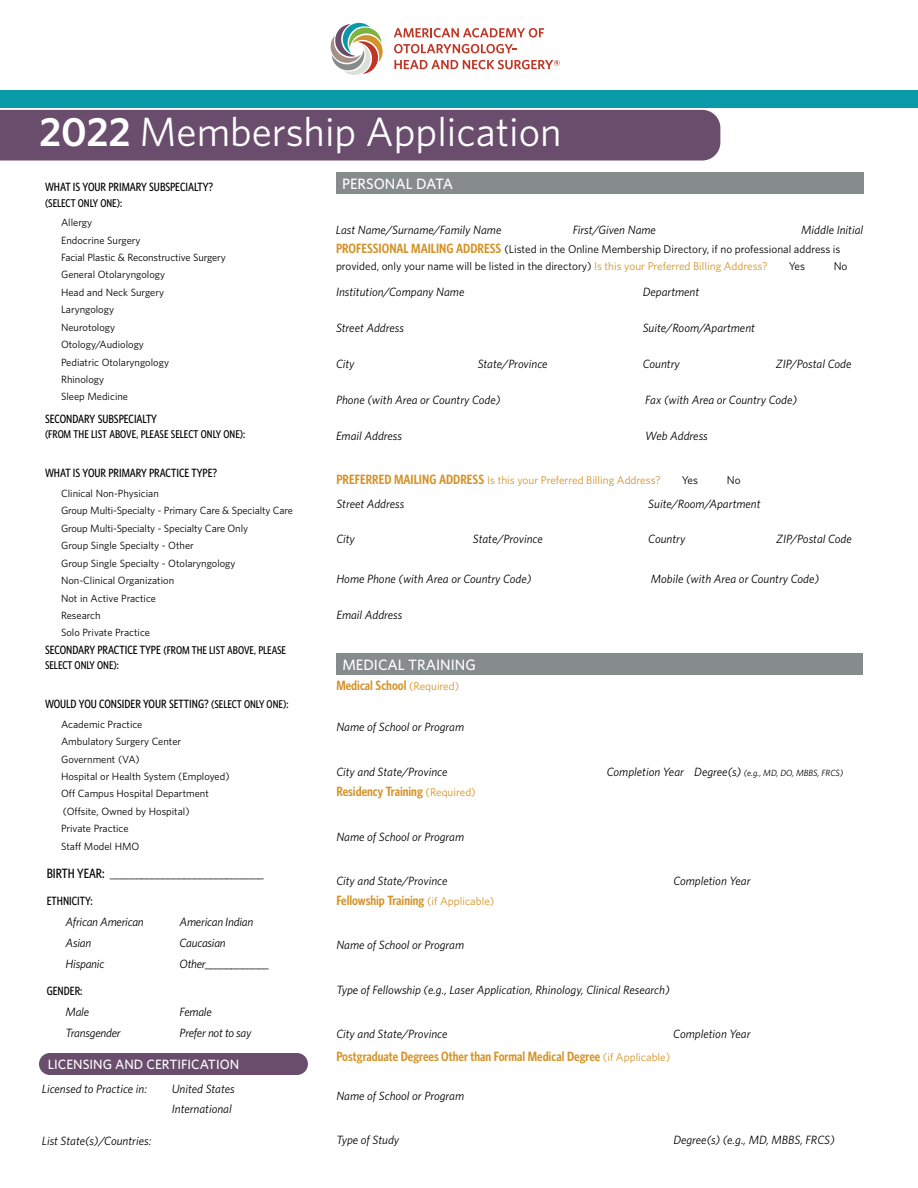
<style>
.page{position:relative;width:918px;height:1188px;background:#fff}
.page>*{position:absolute;margin:0;border:0;box-sizing:border-box;transform-origin:0 0}
.t1{font:40.95px "Whitney";color:#fff}
.t2{font:500 15px "Whitney";color:#fff}
.t3{font:600 13.5px "Whitney Condensed";color:#d49329}
.t4{font:500 13.5px "Whitney";color:#fff}
.t5{font:italic 12px/19.5px "Whitney";color:#000}
.t6{font:500 12px "Whitney Condensed";color:#000}
.t7{font:italic 12px "Whitney";letter-spacing:-.02em;color:#000}
.t8{font:11.25px/17.2px "Whitney";color:#000}
.t9{font:500 11.25px/15.1px "Whitney Condensed";color:#000}
.t10{font:11.25px "Whitney";color:#d49329}
.t11{font:10.5px/17.4px "Whitney";color:#000}
.s1{font-weight:600}
.s2{font-size:12px}
.s3{font-size:11.25px}
.s4{font-family:"Whitney Condensed";font-weight:500;font-style:normal;font-size:13.5px}
.s5{font-family:"Whitney Condensed";font-weight:600;font-size:13.5px;color:#d49329}
.s6{color:#d49329}
.s7{font-family:"Whitney Condensed";font-weight:600;font-size:13.5px}
.s8{font-family:"Whitney";font-weight:400;font-size:11.25px}
.s9{font-size:9px}
</style>
<div class="page">
<div style="left:0;top:90px;width:918px;height:18px;background:#0a9baa"></div>
<svg style="left:394px;top:28px;width:150px;height:10px"></svg>
<svg style="left:394px;top:44px;width:123px;height:9px"></svg>
<svg style="left:331px;top:23px;width:52px;height:52px"></svg>
<svg style="left:394px;top:60px;width:165px;height:9px"></svg>
<div style="left:0;top:110px;width:720px;height:50px;background:#6a4d6c"></div>
<div style="left:336px;top:172px;width:527px;height:22px;background:#868c8b"></div>
<div style="left:336px;top:653px;width:527px;height:22px;background:#868c8b"></div>
<div style="left:39px;top:1053px;width:269px;height:22px;background:#6a4d6c;border-radius:11px"></div>
<h1 class="t1" style="left:39px;top:105px;width:524px"><span class="s1">2022</span> Membership Application</h1>
<p class="t6" style="left:45px;top:180px;width:170px">WHAT IS YOUR PRIMARY SUBSPECIALTY?</p>
<p class="t9" style="left:45px;top:195px;width:79px">(SELECT ONLY ONE):</p>
<p class="t11" style="left:61px;top:214px;width:166px">Allergy<br>Endocrine Surgery<br>Facial Plastic &amp; Reconstructive Surgery<br>General Otolaryngology<br>Head and Neck Surgery<br>Laryngology<br>Neurotology<br>Otology/Audiology<br>Pediatric Otolaryngology<br>Rhinology<br>Sleep Medicine</p>
<p class="t6" style="left:45px;top:412px;width:114px">SECONDARY SUBSPECIALTY</p>
<p class="t9" style="left:45px;top:426px;width:202px">(FROM THE LIST ABOVE, PLEASE SELECT ONLY ONE):</p>
<p class="t6" style="left:45px;top:466px;width:174px">WHAT IS YOUR PRIMARY PRACTICE TYPE?</p>
<p class="t11" style="left:61px;top:484px;width:234px">Clinical Non-Physician<br>Group Multi-Specialty - Primary Care &amp; Specialty Care<br>Group Multi-Specialty - Specialty Care Only<br>Group Single Specialty - Other<br>Group Single Specialty - Otolaryngology<br>Non-Clinical Organization<br>Not in Active Practice<br>Research<br>Solo Private Practice</p>
<p class="t9" style="left:45px;top:642px;width:243px"><span class="s2">SECONDARY PRACTICE TYPE</span> (FROM THE LIST ABOVE, PLEASE<br>SELECT ONLY ONE):</p>
<p class="t6" style="left:45px;top:697px;width:245px">WOULD YOU CONSIDER YOUR SETTING? <span class="s3">(SELECT ONLY ONE):</span></p>
<p class="t11" style="left:61px;top:715px;width:170px">Academic Practice<br>Ambulatory Surgery Center<br>Government (VA)<br>Hospital or Health System (Employed)<br>Off Campus Hospital Department (Offsite, Owned by Hospital)<br>Private Practice<br>Staff Model HMO</p>
<p class="t5" style="left:47px;top:863px;width:219px"><span class="s4">BIRTH YEAR:</span> _____________________________</p>
<p class="t6" style="left:47px;top:893px;width:48px">ETHNICITY:</p>
<p class="t7" style="left:66px;top:914px;width:80px">African American</p>
<p class="t7" style="left:180px;top:914px;width:75px">American Indian</p>
<p class="t5" style="left:66px;top:932px;width:27px">Asian</p>
<p class="t7" style="left:180px;top:935px;width:48px">Caucasian</p>
<p class="t7" style="left:66px;top:956px;width:40px">Hispanic</p>
<p class="t5" style="left:180px;top:953px;width:91px">Other____________</p>
<p class="t6" style="left:47px;top:983px;width:37px">GENDER:</p>
<p class="t5" style="left:66px;top:1001px;width:25px">Male</p>
<p class="t5" style="left:180px;top:1001px;width:34px">Female</p>
<p class="t7" style="left:66px;top:1025px;width:57px">Transgender</p>
<p class="t7" style="left:180px;top:1025px;width:73px">Prefer not to say</p>
<p class="t2" style="left:342px;top:174px;width:113px">PERSONAL DATA</p>
<p class="t5" style="left:336px;top:220px;width:167px">Last Name/Surname/Family Name</p>
<p class="t5" style="left:573px;top:220px;width:85px">First/Given Name</p>
<p class="t5" style="left:801px;top:220px;width:63px">Middle Initial</p>
<p class="t8" style="left:336px;top:240px;width:506px"><span class="s5">PROFESSIONAL MAILING ADDRESS</span> (Listed in the Online Membership Directory, if no professional address is provided, only your name will be listed in the directory) <span class="s6">Is this your Preferred Billing Address?</span></p>
<p class="t8" style="left:789px;top:258px;width:18px">Yes</p>
<p class="t8" style="left:834px;top:258px;width:15px">No</p>
<p class="t5" style="left:336px;top:282px;width:130px">Institution/Company Name</p>
<p class="t5" style="left:643px;top:282px;width:58px">Department</p>
<p class="t5" style="left:336px;top:318px;width:69px">Street Address</p>
<p class="t5" style="left:643px;top:318px;width:114px">Suite/Room/Apartment</p>
<p class="t5" style="left:336px;top:354px;width:20px">City</p>
<p class="t5" style="left:478px;top:354px;width:71px">State/Province</p>
<p class="t5" style="left:643px;top:354px;width:39px">Country</p>
<p class="t5" style="left:776px;top:354px;width:77px">ZIP/Postal Code</p>
<p class="t5" style="left:336px;top:390px;width:166px">Phone (with Area or Country Code)</p>
<p class="t5" style="left:645px;top:390px;width:153px">Fax (with Area or Country Code)</p>
<p class="t5" style="left:336px;top:426px;width:68px">Email Address</p>
<p class="t5" style="left:645px;top:426px;width:64px">Web Address</p>
<p class="t10" style="left:336px;top:472px;width:326px"><span class="s7">PREFERRED MAILING ADDRESS</span> Is this your Preferred Billing Address?</p>
<p class="t8" style="left:682px;top:471px;width:18px">Yes</p>
<p class="t8" style="left:727px;top:471px;width:15px">No</p>
<p class="t5" style="left:336px;top:494px;width:69px">Street Address</p>
<p class="t5" style="left:648px;top:494px;width:114px">Suite/Room/Apartment</p>
<p class="t5" style="left:336px;top:529px;width:20px">City</p>
<p class="t5" style="left:473px;top:529px;width:71px">State/Province</p>
<p class="t5" style="left:648px;top:529px;width:39px">Country</p>
<p class="t5" style="left:776px;top:529px;width:77px">ZIP/Postal Code</p>
<p class="t5" style="left:336px;top:569px;width:197px">Home Phone (with Area or Country Code)</p>
<p class="t5" style="left:651px;top:569px;width:170px">Mobile (with Area or Country Code)</p>
<p class="t5" style="left:336px;top:605px;width:68px">Email Address</p>
<p class="t2" style="left:342px;top:655px;width:135px">MEDICAL TRAINING</p>
<p class="t3" style="left:336px;top:676px;width:124px">Medical School <span class="s8">(Required)</span></p>
<p class="t5" style="left:336px;top:717px;width:129px">Name of School or Program</p>
<p class="t5" style="left:336px;top:762px;width:113px">City and State/Province</p>
<p class="t5" style="left:607px;top:762px;width:238px">Completion Year Degree(s) <span class="s9">(e.g., MD, DO, MBBS, FRCS)</span></p>
<p class="t3" style="left:336px;top:783px;width:141px">Residency Training <span class="s8">(Required)</span></p>
<p class="t5" style="left:336px;top:826px;width:129px">Name of School or Program</p>
<p class="t5" style="left:336px;top:870px;width:113px">City and State/Province</p>
<p class="t5" style="left:673px;top:870px;width:79px">Completion Year</p>
<p class="t3" style="left:336px;top:892px;width:160px">Fellowship Training <span class="s8">(if Applicable)</span></p>
<p class="t5" style="left:336px;top:935px;width:129px">Name of School or Program</p>
<p class="t5" style="left:336px;top:979px;width:335px">Type of Fellowship (e.g., Laser Application, Rhinology, Clinical Research)</p>
<p class="t5" style="left:336px;top:1023px;width:113px">City and State/Province</p>
<p class="t5" style="left:673px;top:1023px;width:79px">Completion Year</p>
<p class="t3" style="left:336px;top:1048px;width:335px">Postgraduate Degrees Other than Formal Medical Degree <span class="s8">(if Applicable)</span></p>
<p class="t5" style="left:336px;top:1086px;width:129px">Name of School or Program</p>
<p class="t5" style="left:336px;top:1130px;width:64px">Type of Study</p>
<p class="t5" style="left:673px;top:1130px;width:163px">Degree(s) (e.g., MD, MBBS, FRCS)</p>
<p class="t4" style="left:48px;top:1055px;width:193px">LICENSING AND CERTIFICATION</p>
<p class="t5" style="left:42px;top:1079px;width:107px">Licensed to Practice in:</p>
<p class="t5" style="left:172px;top:1079px;width:65px">United States<br>International</p>
<p class="t5" style="left:42px;top:1131px;width:111px">List State(s)/Countries:</p>
</div>
